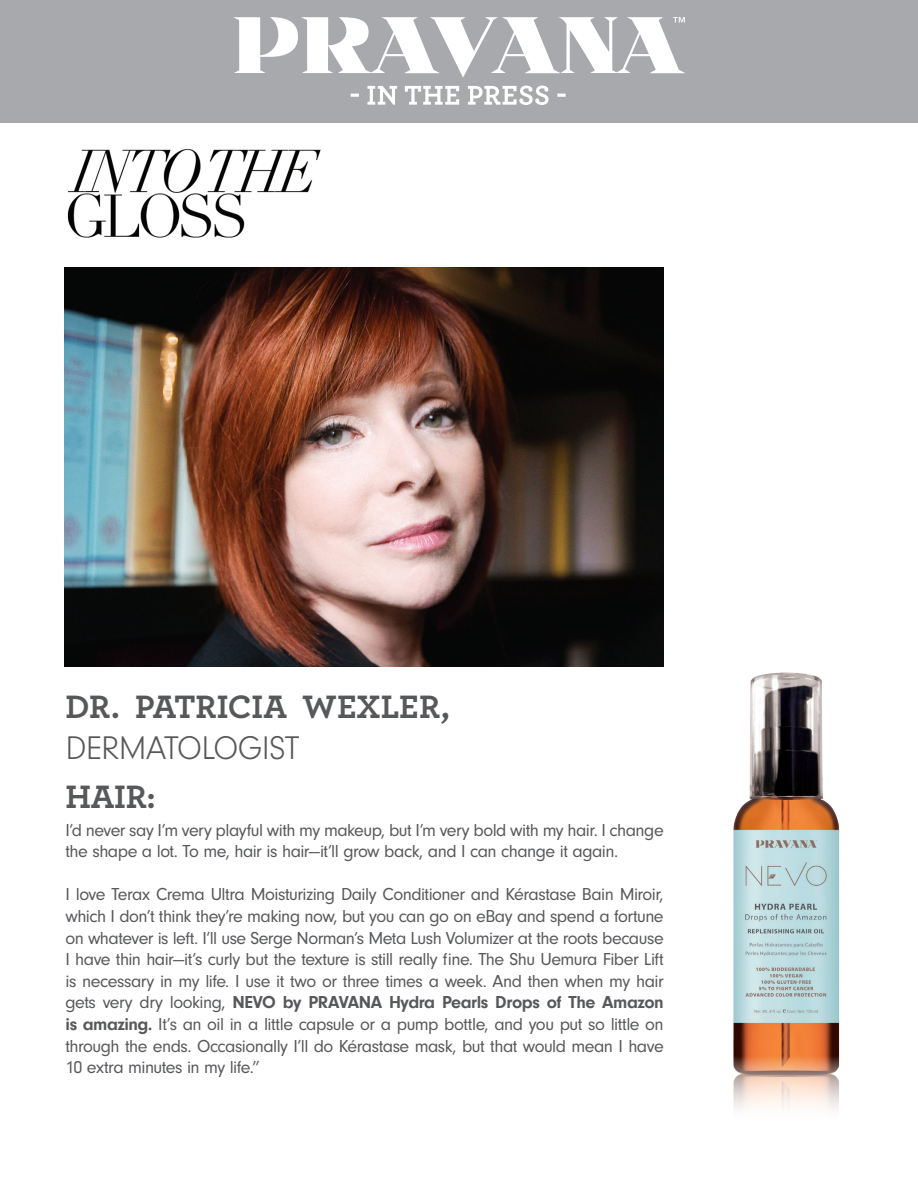
<style>
.page{position:relative;width:918px;height:1188px;background:#fff}
.page>*{position:absolute;margin:0;border:0;box-sizing:border-box;transform-origin:0 0}
.t1{font:700 34.05px "Archer";letter-spacing:-.005em;color:#57585a}
.t2{font:300 34.05px "Neuzeit Gro";letter-spacing:-.02em;color:#57585a}
.t3{font:18px/21.6px "Neuzeit Gro";letter-spacing:-.03em;color:#57585a}
.s1{font-weight:700}
</style>
<div class="page">
<div style="left:0;top:0;width:918px;height:122px;background:#a8a9ad"></div>
<svg style="left:351px;top:86px;width:215px;height:19px"></svg>
<svg style="left:233px;top:17px;width:452px;height:60px"></svg>
<img style="left:65px;top:267px;width:599px;height:400px">
<img style="left:67px;top:148px;width:254px;height:90px">
<img style="left:733px;top:672px;width:107px;height:437px">
<h1 class="t1" style="left:65px;top:680px;width:386px">DR. PATRICIA WEXLER,</h1>
<h1 class="t2" style="left:65px;top:729px;width:236px">DERMATOLOGIST</h1>
<h1 class="t1" style="left:65px;top:770px;width:92px">HAIR:</h1>
<p class="t3" style="left:65px;top:819px;width:600px">I’d never say I’m very playful with my makeup, but I’m very bold with my hair. I change the shape a lot. To me, hair is hair—it’ll grow back, and I can change it again.</p>
<p class="t3" style="left:65px;top:884px;width:600px;text-align:justify">I love Terax Crema Ultra Moisturizing Daily Conditioner and Kérastase Bain Miroir, which I don’t think they’re making now, but you can go on eBay and spend a fortune on whatever is left. I’ll use Serge Norman’s Meta Lush Volumizer at the roots because I have thin hair—it’s curly but the texture is still really fine. The Shu Uemura Fiber Lift is necessary in my life. I use it two or three times a week. And then when my hair gets very dry looking, <span class="s1">NEVO by PRAVANA Hydra Pearls Drops of The Amazon is amazing.</span> It’s an oil in a little capsule or a pump bottle, and you put so little on through the ends. Occasionally I’ll do Kérastase mask, but that would mean I have 10 extra minutes in my life.”</p>
</div>
